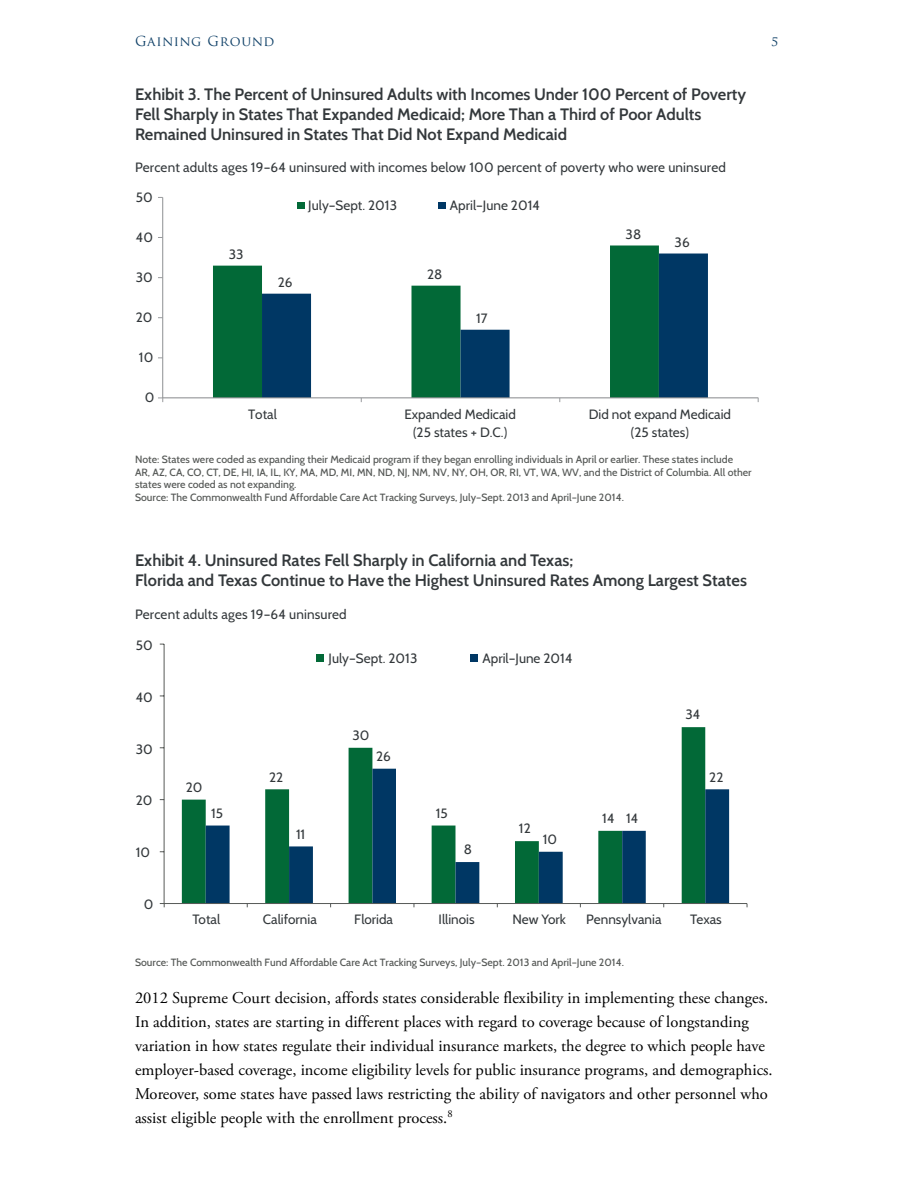
<style>
.page{position:relative;width:918px;height:1188px;background:#fff}
.page>*{position:absolute;margin:0;border:0;box-sizing:border-box;transform-origin:0 0}
.BT_2_-_Garamond_IB{font:16.5px/24px "Adobe Garamond Pro";color:#000}
.t1{font:600 16.5px/19.8px "Cabin";color:#33383b}
.t2{font:13.5px "Cabin";color:#33383b}
.t3{font:13.5px "Trajan Pro";letter-spacing:.05em;color:#104168}
.t4{font:500 10.5px/12.6px "Cabin";color:#575a58}
</style>
<div class="page">
<svg style="left:213px;top:246px;width:446px;height:152px;fill:#026937"></svg>
<svg style="left:262px;top:254px;width:446px;height:144px"></svg>
<hr style="left:162px;top:197px;width:1px;height:201px;background:#989a9d">
<hr style="left:163px;top:398px;width:595px;height:1px;background:#989a9d">
<div style="left:297px;top:202px;width:8px;height:7px;background:#026937"></div>
<div style="left:438px;top:202px;width:8px;height:7px;background:#003764"></div>
<svg style="left:182px;top:727px;width:523px;height:176px"></svg>
<svg style="left:206px;top:769px;width:523px;height:134px"></svg>
<hr style="left:164px;top:644px;width:1px;height:260px;background:#575a58">
<hr style="left:164px;top:903px;width:583px;height:1px;background:#575a58">
<div style="left:317px;top:655px;width:7px;height:7px;background:#026937"></div>
<div style="left:471px;top:655px;width:7px;height:7px;background:#003764"></div>
<p class="t3" style="left:135px;top:33px;width:141px">GAINING GROUND</p>
<p class="t3" style="left:771px;top:33px;width:9px">5</p>
<p class="t1" style="left:135px;top:85px;width:613px">Exhibit 3. The Percent of Uninsured Adults with Incomes Under 100 Percent of Poverty<br>Fell Sharply in States That Expanded Medicaid; More Than a Third of Poor Adults<br>Remained Uninsured in States That Did Not Expand Medicaid</p>
<p class="t2" style="left:135px;top:159px;width:592px">Percent adults ages 19–64 uninsured with incomes below 100 percent of poverty who were uninsured</p>
<p class="t2" style="left:136px;top:189px;width:18px">50</p>
<p class="t2" style="left:136px;top:229px;width:19px">40</p>
<p class="t2" style="left:136px;top:269px;width:19px">30</p>
<p class="t2" style="left:136px;top:309px;width:18px">20</p>
<p class="t2" style="left:139px;top:349px;width:16px">10</p>
<p class="t2" style="left:145px;top:389px;width:11px">0</p>
<p class="t2" style="left:229px;top:246px;width:16px">33</p>
<p class="t2" style="left:308px;top:197px;width:90px">July–Sept. 2013</p>
<p class="t2" style="left:450px;top:197px;width:92px">April–June 2014</p>
<p class="t2" style="left:278px;top:274px;width:16px">26</p>
<p class="t2" style="left:427px;top:266px;width:17px">28</p>
<p class="t2" style="left:476px;top:310px;width:13px">17</p>
<p class="t2" style="left:626px;top:226px;width:17px">38</p>
<p class="t2" style="left:675px;top:234px;width:17px">36</p>
<p class="t2" style="left:248px;top:406px;width:30px">Total</p>
<p class="t2" style="left:404px;top:406px;width:113px">Expanded Medicaid</p>
<p class="t2" style="left:589px;top:406px;width:144px">Did not expand Medicaid</p>
<p class="t2" style="left:413px;top:424px;width:96px">(25 states + D.C.)</p>
<p class="t2" style="left:631px;top:424px;width:60px">(25 states)</p>
<p class="t4" style="left:135px;top:453px;width:618px">Note: States were coded as expanding their Medicaid program if they began enrolling individuals in April or earlier. These states include<br>AR, AZ, CA, CO, CT, DE, HI, IA, IL, KY, MA, MD, MI, MN, ND, NJ, NM, NV, NY, OH, OR, RI, VT, WA, WV, and the District of Columbia. All other states were coded as not expanding.<br>Source: The Commonwealth Fund Affordable Care Act Tracking Surveys, July–Sept. 2013 and April–June 2014.</p>
<p class="t1" style="left:135px;top:550px;width:613px">Exhibit 4. Uninsured Rates Fell Sharply in California and Texas;<br>Florida and Texas Continue to Have the Highest Uninsured Rates Among Largest States</p>
<p class="t2" style="left:135px;top:606px;width:213px">Percent adults ages 19–64 uninsured</p>
<p class="t2" style="left:136px;top:637px;width:18px">50</p>
<p class="t2" style="left:136px;top:689px;width:19px">40</p>
<p class="t2" style="left:136px;top:741px;width:19px">30</p>
<p class="t2" style="left:136px;top:792px;width:18px">20</p>
<p class="t2" style="left:136px;top:844px;width:16px">10</p>
<p class="t2" style="left:144px;top:896px;width:11px">0</p>
<p class="t2" style="left:186px;top:779px;width:18px">20</p>
<p class="t2" style="left:211px;top:805px;width:14px">15</p>
<p class="t2" style="left:329px;top:650px;width:90px">July–Sept. 2013</p>
<p class="t2" style="left:483px;top:650px;width:92px">April–June 2014</p>
<p class="t2" style="left:269px;top:768px;width:16px">22</p>
<p class="t2" style="left:296px;top:826px;width:10px">11</p>
<p class="t2" style="left:352px;top:727px;width:19px">30</p>
<p class="t2" style="left:376px;top:748px;width:16px">26</p>
<p class="t2" style="left:436px;top:805px;width:14px">15</p>
<p class="t2" style="left:464px;top:841px;width:10px">8</p>
<p class="t2" style="left:519px;top:820px;width:13px">12</p>
<p class="t2" style="left:543px;top:831px;width:16px">10</p>
<p class="t2" style="left:602px;top:810px;width:14px">14</p>
<p class="t2" style="left:626px;top:810px;width:14px">14</p>
<p class="t2" style="left:686px;top:706px;width:16px">34</p>
<p class="t2" style="left:709px;top:768px;width:16px">22</p>
<p class="t2" style="left:192px;top:911px;width:29px">Total</p>
<p class="t2" style="left:263px;top:911px;width:55px">California</p>
<p class="t2" style="left:354px;top:911px;width:40px">Florida</p>
<p class="t2" style="left:439px;top:911px;width:38px">Illinois</p>
<p class="t2" style="left:512px;top:911px;width:55px">New York</p>
<p class="t2" style="left:586px;top:911px;width:77px">Pennsylvania</p>
<p class="t2" style="left:690px;top:911px;width:33px">Texas</p>
<p class="t4" style="left:135px;top:956px;width:490px">Source: The Commonwealth Fund Affordable Care Act Tracking Surveys, July–Sept. 2013 and April–June 2014.</p>
<p class="BT_2_-_Garamond_IB" style="left:135px;top:987px;width:639px">2012 Supreme Court decision, affords states considerable flexibility in implementing these changes.<br>In addition, states are starting in different places with regard to coverage because of longstanding variation in how states regulate their individual insurance markets, the degree to which people have employer-based coverage, income eligibility levels for public insurance programs, and demographics.<br>Moreover, some states have passed laws restricting the ability of navigators and other personnel who assist eligible people with the enrollment process.<sup>8</sup></p>
</div>
